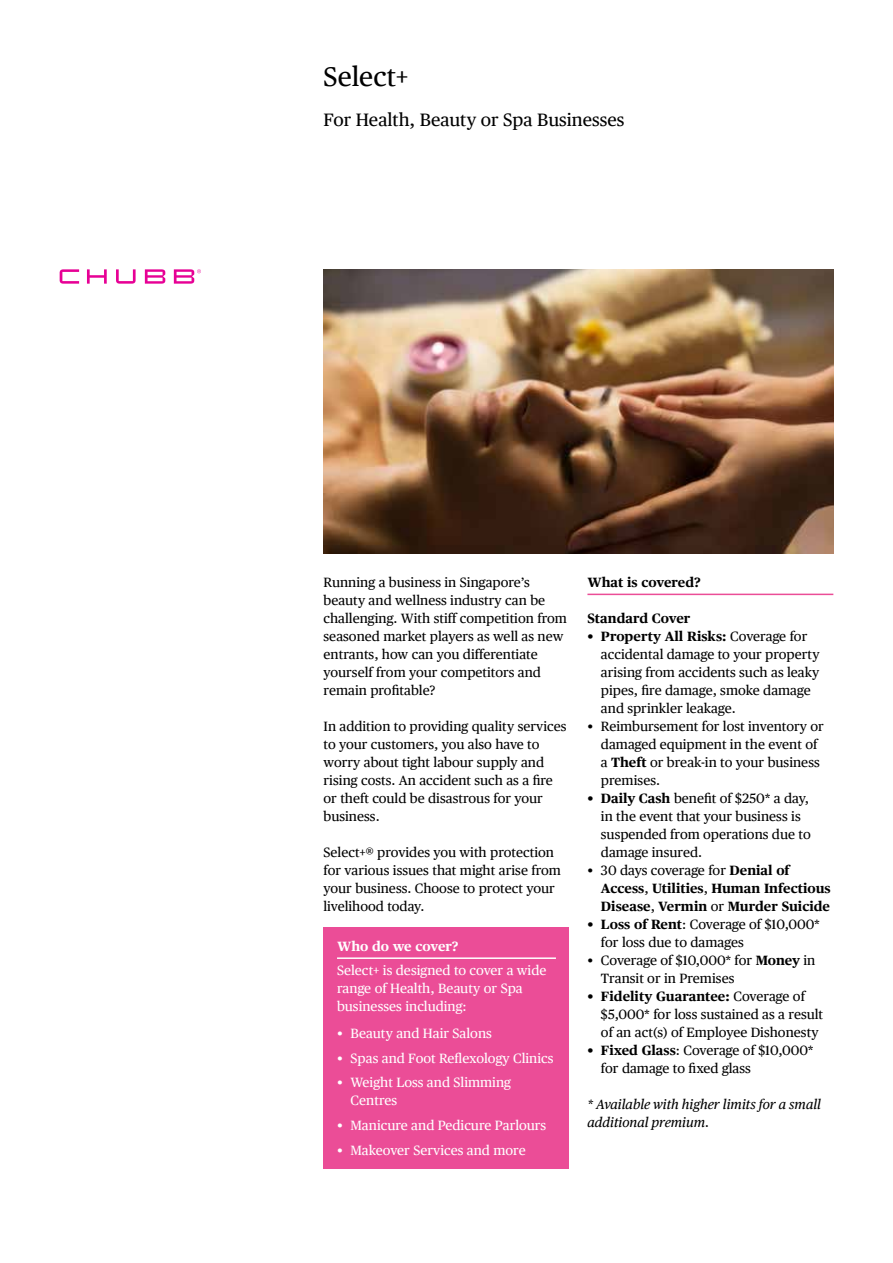
<style>
.page{position:relative;width:893px;height:1263px;background:#fff}
.page>*{position:absolute;margin:0;border:0;box-sizing:border-box;transform-origin:0 0}
.t1{font:27px "Chubb Publico Text App";color:#000}
.t2{font:18px "Chubb Publico Text App";color:#000}
.t3{font:13.5px/18px "Chubb Publico Text App";color:#000}
.t4{font:13.5px/18px "Chubb Publico Text App";color:#fff}
.t5{font:700 13.5px/18px "Chubb Publico Text App";color:#000}
.t6{font:italic 13.5px/18px "Chubb Publico Text App";color:#000}
.t7{font:700 13.5px "Chubb Publico Text App";color:#fff}
.s1{font-weight:700}
.s2{font-weight:400}
</style>
<div class="page">
<hr style="left:587px;top:594px;width:246px;height:1px;background:#eb4d97">
<svg style="left:60px;top:269px;width:141px;height:15px"></svg>
<img style="left:324px;top:269px;width:509px;height:285px">
<div style="left:324px;top:927px;width:245px;height:241px;background:#eb4d97"></div>
<hr style="left:337px;top:957px;width:219px;height:2px;background:#fff">
<h1 class="t1" style="left:324px;top:56px;width:86px">Select+</h1>
<h2 class="t2" style="left:324px;top:107px;width:303px">For Health, Beauty or Spa Businesses</h2>
<p class="t3" style="left:324px;top:572px;width:245px">Running a business in Singapore’s beauty and wellness industry can be challenging. With stiff competition from seasoned market players as well as new entrants, how can you differentiate yourself from your competitors and remain profitable?</p>
<p class="t3" style="left:324px;top:716px;width:244px">In addition to providing quality services to your customers, you also have to worry about tight labour supply and rising costs. An accident such as a fire or theft could be disastrous for your business.</p>
<p class="t3" style="left:324px;top:842px;width:239px">Select+® provides you with protection for various issues that might arise from your business. Choose to protect your livelihood today.</p>
<p class="t7" style="left:337px;top:935px;width:123px">Who do we cover?</p>
<p class="t4" style="left:337px;top:961px;width:211px">Select+ is designed to cover a wide range of Health, Beauty or Spa businesses including:</p>
<p class="t4" style="left:337px;top:1023px;width:156px">• Beauty and Hair Salons</p>
<p class="t4" style="left:337px;top:1048px;width:218px">• Spas and Foot Reflexology Clinics</p>
<p class="t4" style="left:351px;top:1073px;width:162px;text-indent:-14px">• Weight Loss and Slimming<br>Centres</p>
<p class="t4" style="left:337px;top:1116px;width:211px">• Manicure and Pedicure Parlours</p>
<p class="t4" style="left:337px;top:1140px;width:190px">• Makeover Services and more</p>
<p class="t5" style="left:587px;top:572px;width:115px">What is covered?</p>
<p class="t5" style="left:587px;top:608px;width:104px">Standard Cover</p>
<p class="t3" style="left:601px;top:626px;width:220px;text-indent:-14px"><span class="s1">• Property All Risks:</span> Coverage for accidental damage to your property arising from accidents such as leaky pipes, fire damage, smoke damage and sprinkler leakage.</p>
<p class="t3" style="left:601px;top:716px;width:224px;text-indent:-14px">• Reimbursement for lost inventory or damaged equipment in the event of a <span class="s1">Theft</span> or break-in to your business premises.</p>
<p class="t3" style="left:601px;top:788px;width:211px;text-indent:-14px"><span class="s1">• Daily Cash</span> benefit of $250* a day, in the event that your business is suspended from operations due to damage insured.</p>
<p class="t5" style="left:601px;top:860px;width:231px;text-indent:-14px"><span class="s2">• 30 days coverage for</span> Denial of<br>Access<span class="s2">,</span> Utilities<span class="s2">,</span> Human Infectious<br>Disease<span class="s2">,</span> Vermin <span class="s2">or</span> Murder Suicide</p>
<p class="t3" style="left:601px;top:914px;width:221px;text-indent:-14px"><span class="s1">• Loss of Rent</span>: Coverage of $10,000* for loss due to damages</p>
<p class="t3" style="left:601px;top:950px;width:216px;text-indent:-14px">• Coverage of $10,000* for <span class="s1">Money</span> in<br>Transit or in Premises</p>
<p class="t3" style="left:601px;top:986px;width:224px;text-indent:-14px"><span class="s1">• Fidelity Guarantee:</span> Coverage of $5,000* for loss sustained as a result of an act(s) of Employee Dishonesty</p>
<p class="t3" style="left:601px;top:1040px;width:214px;text-indent:-14px"><span class="s1">• Fixed Glass</span>: Coverage of $10,000* for damage to fixed glass</p>
<p class="t6" style="left:587px;top:1094px;width:235px">* Available with higher limits for a small additional premium.</p>
</div>
